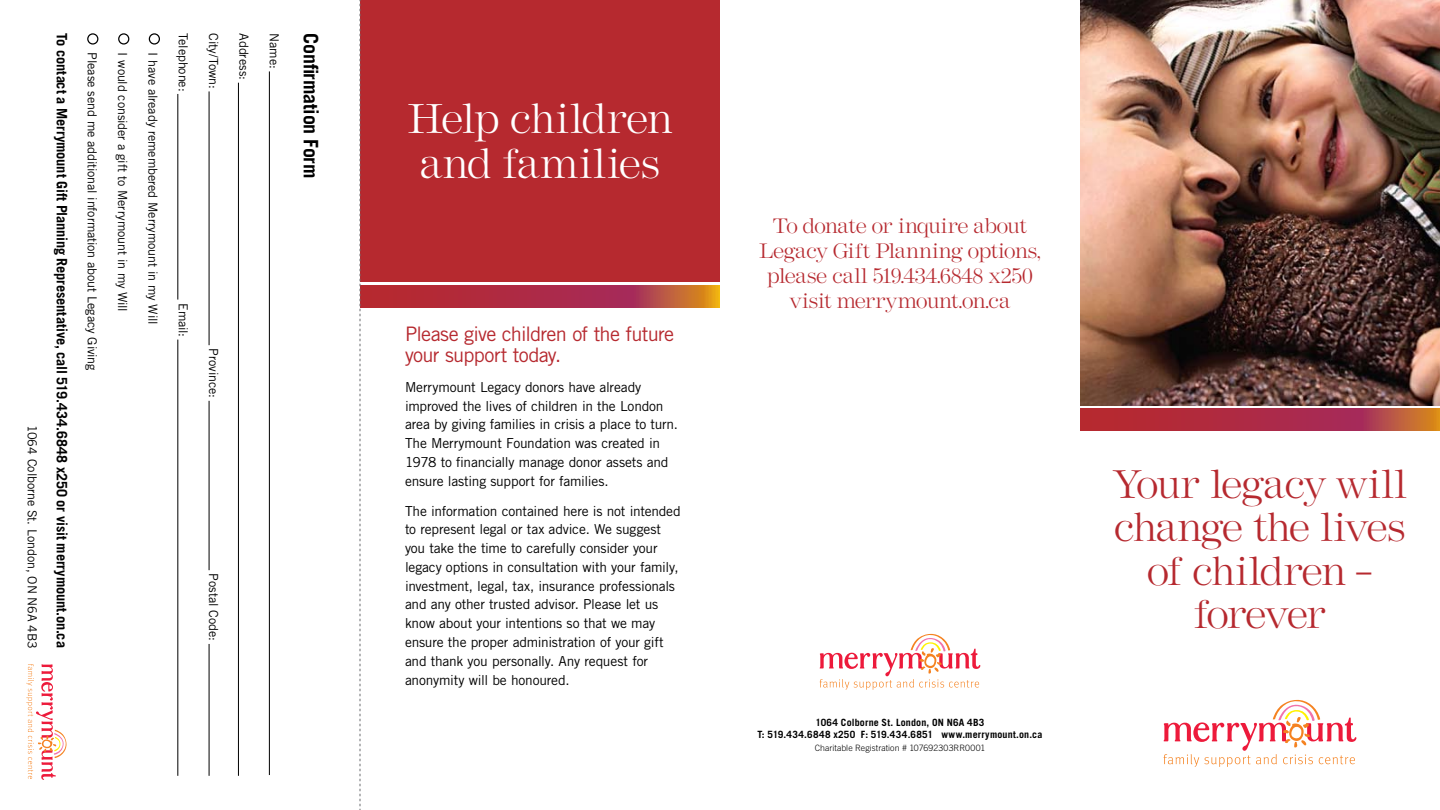
<style>
.page{position:relative;width:1440px;height:810px;background:#fff}
.page>*{position:absolute;margin:0;border:0;box-sizing:border-box;transform-origin:0 0}
.t1{font:37.5px/45px "Andrich Minerva";letter-spacing:-.01em;color:#fff;text-align:center}
.t2{font:36px/43.2px "Andrich Minerva";letter-spacing:-.02em;color:#b6292f;text-align:center}
.t3{font:20px/21.2px "Trade Gothic LT Std";letter-spacing:-.035em;color:#b6292f}
.t4{font:700 20px "Trade Gothic LT Std";letter-spacing:-.015em;color:#000}
.t5{font:18.75px/25px "Andrich Minerva";letter-spacing:-.01em;color:#b6292f;text-align:center}
.t6{font:700 14.38px "Trade Gothic LT Std";letter-spacing:-.015em;color:#000}
.t7{font:13.75px/18.8px "Trade Gothic LT Std";letter-spacing:-.015em;color:#000}
.t8{font:12.5px "Trade Gothic LT Std";letter-spacing:-.01em;color:#000}
.t9{font:700 10px/12px "Trade Gothic LT Std";letter-spacing:.02em;color:#000;text-align:center}
.t10{font:300 8.75px "Trade Gothic LT Std";letter-spacing:.01em;color:#000}
</style>
<div class="page">
<svg style="left:820px;top:634px;width:160px;height:56px"></svg>
<svg style="left:361px;top:285px;width:359px;height:23px;background:#b4383f"></svg>
<div style="left:360px;top:0;width:360px;height:281px;background:#b6292f"></div>
<svg style="left:360px;top:0;width:1px;height:810px"></svg>
<svg style="left:1164px;top:700px;width:192px;height:67px"></svg>
<img style="left:1080px;top:0;width:360px;height:405px">
<svg style="left:1080px;top:408px;width:360px;height:23px;background:#b23540"></svg>
<hr style="left:269px;top:71px;width:1px;height:704px;background:#000">
<hr style="left:238px;top:83px;width:1px;height:693px;background:#000">
<hr style="left:209px;top:91px;width:1px;height:254px;background:#000">
<hr style="left:178px;top:94px;width:1px;height:206px;background:#000">
<hr style="left:178px;top:340px;width:1px;height:436px;background:#000">
<hr style="left:209px;top:401px;width:1px;height:169px;background:#000">
<hr style="left:209px;top:644px;width:1px;height:132px;background:#000">
<div style="left:149px;top:33px;width:11px;height:12px;border:1px solid #000;border-radius:50%"></div>
<div style="left:118px;top:33px;width:11px;height:12px;border:1px solid #000;border-radius:50%"></div>
<div style="left:87px;top:33px;width:11px;height:12px;border:1px solid #000;border-radius:50%"></div>
<svg style="left:26px;top:664px;width:41px;height:116px"></svg>
<p class="t8" style="left:40px;top:425px;width:225px;rotate:90deg">1064 Colborne St. London, ON N6A 4B3</p>
<p class="t6" style="left:71px;top:33px;width:616px;rotate:90deg">To contact a Merrymount Gift Planning Representative, call 519.434.6848 x250 or visit merrymount.on.ca</p>
<p class="t8" style="left:100px;top:52px;width:320px;rotate:90deg">Please send me additional information about Legacy Giving</p>
<p class="t8" style="left:130px;top:52px;width:261px;rotate:90deg">I would consider a gift to Merrymount in my Will</p>
<p class="t8" style="left:160px;top:52px;width:273px;rotate:90deg">I have already remembered Merrymount in my Will</p>
<p class="t8" style="left:191px;top:33px;width:60px;rotate:90deg">Telephone:</p>
<p class="t8" style="left:191px;top:303px;width:35px;rotate:90deg">Email:</p>
<p class="t8" style="left:221px;top:33px;width:57px;rotate:90deg">City/Town:</p>
<p class="t8" style="left:252px;top:33px;width:48px;rotate:90deg">Address:</p>
<p class="t8" style="left:282px;top:33px;width:37px;rotate:90deg">Name:</p>
<h3 class="t4" style="left:323px;top:33px;width:146px;rotate:90deg">Confirmation Form</h3>
<p class="t8" style="left:221px;top:348px;width:51px;rotate:90deg">Province:</p>
<p class="t8" style="left:221px;top:573px;width:69px;rotate:90deg">Postal Code:</p>
<h1 class="t1" style="left:408px;top:97px;width:266px">Help children and families</h1>
<h3 class="t3" style="left:405px;top:323px;width:271px">Please give children of the future your support today.</h3>
<p class="t7" style="left:405px;top:378px;width:275px">Merrymount Legacy donors have already improved the lives of children in the London area by giving families in crisis a place to turn.<br>The Merrymount Foundation was created in 1978 to financially manage donor assets and ensure lasting support for families.</p>
<p class="t7" style="left:405px;top:501px;width:277px">The information contained here is not intended to represent legal or tax advice. We suggest you take the time to carefully consider your legacy options in consultation with your family, investment, legal, tax, insurance professionals and any other trusted advisor. Please let us know about your intentions so that we may ensure the proper administration of your gift and thank you personally. Any request for anonymity will be honoured.</p>
<h3 class="t5" style="left:759px;top:214px;width:283px">To donate or inquire about<br>Legacy Gift Planning options, please call 519.434.6848 x250 visit merrymount.on.ca</h3>
<p class="t9" style="left:757px;top:717px;width:287px">1064 Colborne St. London, ON N6A 4B3<br>T: 519.434.6848 x250 F: 519.434.6851 www.merrymount.on.ca</p>
<p class="t10" style="left:815px;top:743px;width:172px">Charitable Registration # 107692303RR0001</p>
<h2 class="t2" style="left:1113px;top:463px;width:296px">Your legacy will change the lives of children – forever</h2>
</div>
